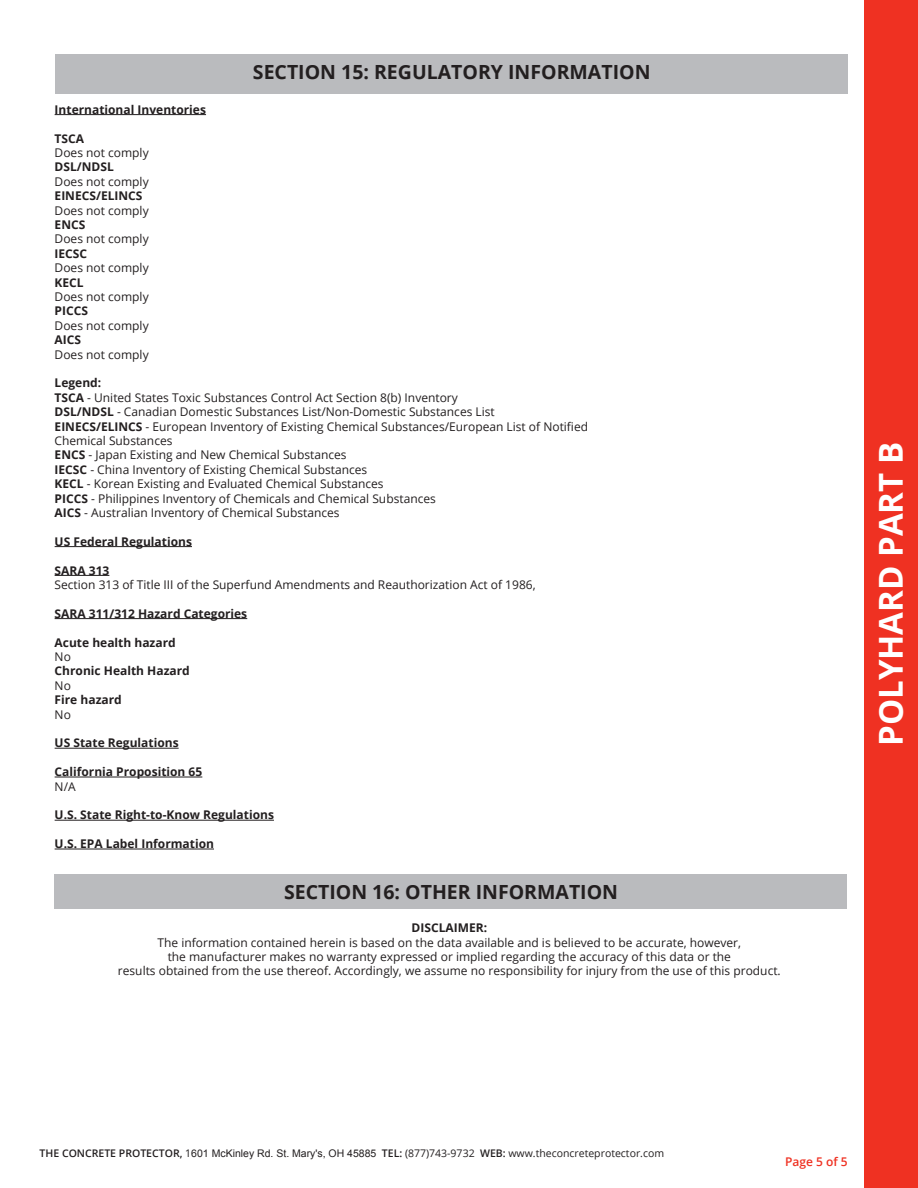
<style>
.page{position:relative;width:918px;height:1188px;background:#fff}
.page>*{position:absolute;margin:0;border:0;box-sizing:border-box;transform-origin:0 0}
.t1{font:700 33px "Open Sans";color:#fff}
.t2{font:700 19.5px "Open Sans";color:#231f20}
.t3{font:12px "Open Sans";color:#231f20}
.t4{font:700 12px "Open Sans";color:#231f20}
.t5{font:600 12px "Open Sans";color:#ef3122}
.t6{font:10.5px "Open Sans";color:#231f20}
.s1{font-weight:700}
.s2{font-weight:600}
.s3{font-family:"Arial"}
</style>
<div class="page">
<div style="left:864px;top:0;width:54px;height:1188px;background:#ef3122"></div>
<div style="left:55px;top:54px;width:792px;height:40px;background:#babbbe"></div>
<hr style="left:55px;top:114px;width:151px;height:1px;background:#231f20">
<hr style="left:55px;top:546px;width:137px;height:1px;background:#231f20">
<hr style="left:55px;top:575px;width:54px;height:1px;background:#231f20">
<hr style="left:55px;top:618px;width:192px;height:1px;background:#231f20">
<hr style="left:55px;top:748px;width:124px;height:1px;background:#231f20">
<hr style="left:55px;top:777px;width:147px;height:1px;background:#231f20">
<hr style="left:55px;top:820px;width:219px;height:1px;background:#231f20">
<hr style="left:55px;top:849px;width:159px;height:1px;background:#231f20">
<div style="left:55px;top:875px;width:792px;height:34px;background:#babbbe"></div>
<p class="t2" style="left:253px;top:59px;width:399px">SECTION 15: REGULATORY INFORMATION</p>
<p class="t4" style="left:55px;top:101px;width:153px">International Inventories</p>
<p class="t4" style="left:55px;top:130px;width:31px">TSCA</p>
<p class="t3" style="left:55px;top:144px;width:96px">Does not comply</p>
<p class="t4" style="left:55px;top:158px;width:61px">DSL/NDSL</p>
<p class="t3" style="left:55px;top:173px;width:96px">Does not comply</p>
<p class="t4" style="left:55px;top:187px;width:89px">EINECS/ELINCS</p>
<p class="t3" style="left:55px;top:202px;width:96px">Does not comply</p>
<p class="t4" style="left:55px;top:216px;width:32px">ENCS</p>
<p class="t3" style="left:55px;top:231px;width:96px">Does not comply</p>
<p class="t4" style="left:55px;top:245px;width:34px">IECSC</p>
<p class="t3" style="left:55px;top:260px;width:96px">Does not comply</p>
<p class="t4" style="left:55px;top:274px;width:31px">KECL</p>
<p class="t3" style="left:55px;top:288px;width:96px">Does not comply</p>
<p class="t4" style="left:55px;top:302px;width:35px">PICCS</p>
<p class="t3" style="left:55px;top:317px;width:96px">Does not comply</p>
<p class="t4" style="left:55px;top:331px;width:28px">AICS</p>
<p class="t3" style="left:55px;top:346px;width:96px">Does not comply</p>
<p class="t4" style="left:55px;top:374px;width:48px">Legend:</p>
<p class="t3" style="left:55px;top:389px;width:405px"><span class="s1">TSCA</span> - United States Toxic Substances Control Act Section 8(b) Inventory</p>
<p class="t3" style="left:55px;top:404px;width:442px"><span class="s1">DSL/NDSL</span> - Canadian Domestic Substances List/Non-Domestic Substances List</p>
<p class="t3" style="left:55px;top:418px;width:535px"><span class="s1">EINECS/ELINCS</span> - European Inventory of Existing Chemical Substances/European List of Notified</p>
<p class="t3" style="left:55px;top:432px;width:119px">Chemical Substances</p>
<p class="t3" style="left:55px;top:447px;width:293px"><span class="s1">ENCS</span> - Japan Existing and New Chemical Substances</p>
<p class="t3" style="left:55px;top:461px;width:314px"><span class="s1">IECSC</span> - China Inventory of Existing Chemical Substances</p>
<p class="t3" style="left:55px;top:476px;width:330px"><span class="s1">KECL</span> - Korean Existing and Evaluated Chemical Substances</p>
<p class="t3" style="left:55px;top:490px;width:383px"><span class="s1">PICCS</span> - Philippines Inventory of Chemicals and Chemical Substances</p>
<p class="t3" style="left:55px;top:504px;width:287px"><span class="s1">AICS</span> - Australian Inventory of Chemical Substances</p>
<p class="t4" style="left:55px;top:533px;width:139px">US Federal Regulations</p>
<p class="t4" style="left:55px;top:562px;width:56px">SARA 313</p>
<p class="t3" style="left:55px;top:576px;width:483px">Section 313 of Title III of the Superfund Amendments and Reauthorization Act of 1986,</p>
<p class="t4" style="left:55px;top:605px;width:194px">SARA 311/312 Hazard Categories</p>
<p class="t4" style="left:55px;top:634px;width:123px">Acute health hazard</p>
<p class="t3" style="left:55px;top:648px;width:18px">No</p>
<p class="t4" style="left:55px;top:662px;width:137px">Chronic Health Hazard</p>
<p class="t3" style="left:55px;top:677px;width:18px">No</p>
<p class="t4" style="left:55px;top:691px;width:69px">Fire hazard</p>
<p class="t3" style="left:55px;top:706px;width:18px">No</p>
<p class="t4" style="left:55px;top:734px;width:126px">US State Regulations</p>
<p class="t4" style="left:55px;top:763px;width:149px">California Proposition 65</p>
<p class="t3" style="left:55px;top:778px;width:23px">N/A</p>
<p class="t4" style="left:55px;top:806px;width:221px">U.S. State Right-to-Know Regulations</p>
<p class="t4" style="left:55px;top:835px;width:161px">U.S. EPA Label Information</p>
<p class="t2" style="left:284px;top:878px;width:336px">SECTION 16: OTHER INFORMATION</p>
<p class="t4" style="left:412px;top:919px;width:77px">DISCLAIMER:</p>
<p class="t3" style="left:158px;top:934px;width:585px">The information contained herein is based on the data available and is believed to be accurate, however,</p>
<p class="t3" style="left:168px;top:949px;width:565px">the manufacturer makes no warranty expressed or implied regarding the accuracy of this data or the</p>
<p class="t3" style="left:118px;top:963px;width:664px">results obtained from the use thereof. Accordingly, we assume no responsibility for injury from the use of this product.</p>
<p class="t1" style="left:867px;top:746px;width:306px;rotate:-90deg">POLYHARD PART B</p>
<p class="t6" style="left:40px;top:1146px;width:626px"><span class="s2">THE CONCRETE PROTECTOR,</span> 1<span class="s3">601 McKinley Rd. St. Mary's, OH 45885</span> <span class="s2">TEL:</span> (877)743-9732 <span class="s2">WEB:</span> www.theconcreteprotector.com</p>
<p class="t5" style="left:785px;top:1153px;width:64px">Page 5 of 5</p>
</div>
